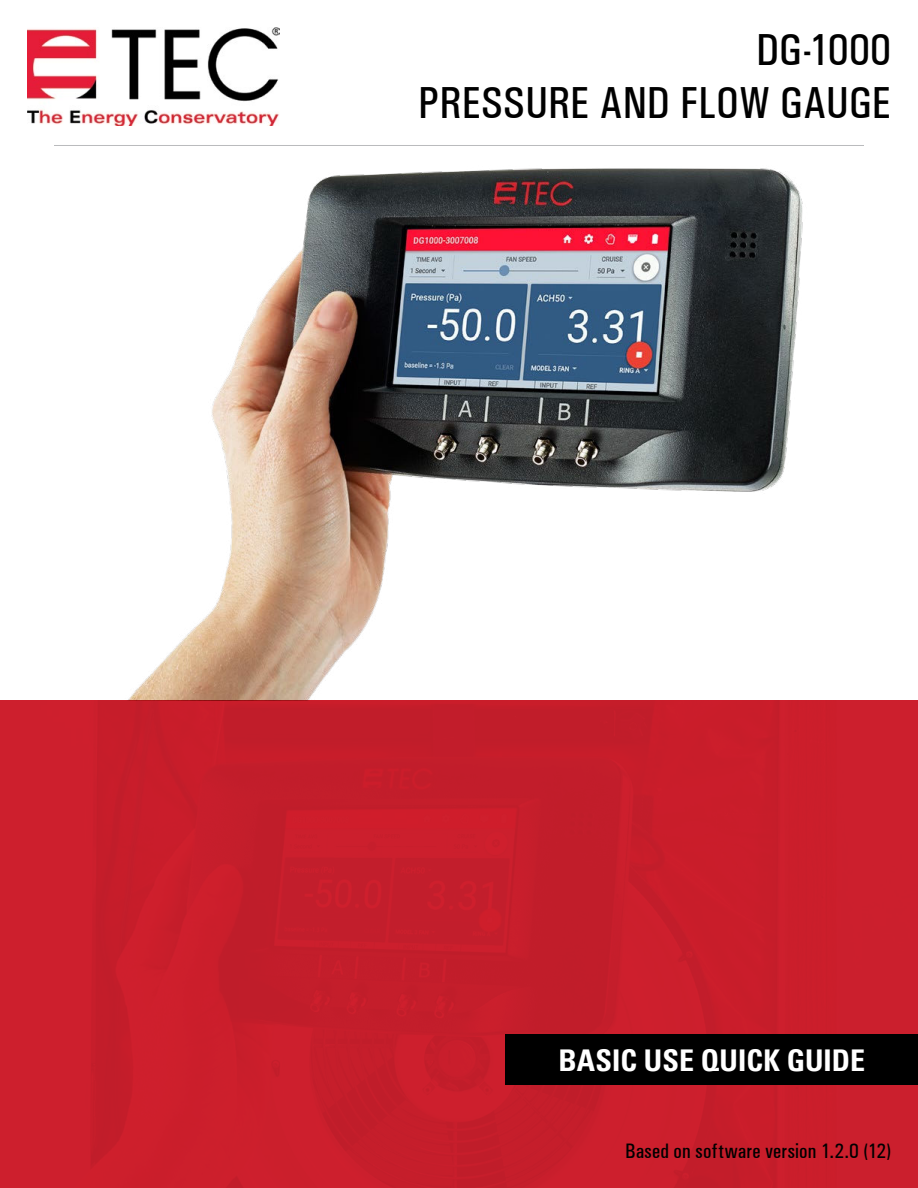
<style>
.page{position:relative;width:918px;height:1188px;background:#fff}
.page>*{position:absolute;margin:0;border:0;box-sizing:border-box;transform-origin:0 0}
.t1{font:500 condensed 45px/52.5px "Univers";color:#000;text-align:right}
.t2{font:700 condensed 30px "Univers";color:#fff}
.t3{font:500 condensed 21px "Univers";letter-spacing:.005em;color:#000}
</style>
<div class="page">
<hr style="left:54px;top:145px;width:810px;height:1px;background:#939598">
<img style="left:27px;top:27px;width:253px;height:98px">
<img style="left:128px;top:168px;width:675px;height:532px">
<img style="left:0;top:700px;width:918px;height:488px">
<h1 class="t1" style="left:418px;top:28px;width:474px">DG-1000<br>PRESSURE AND FLOW GAUGE</h1>
<h2 class="t2" style="left:559px;top:1049px;width:308px">BASIC USE QUICK GUIDE</h2>
<p class="t3" style="left:625px;top:1144px;width:267px">Based on software version 1.2.0 (12)</p>
</div>
